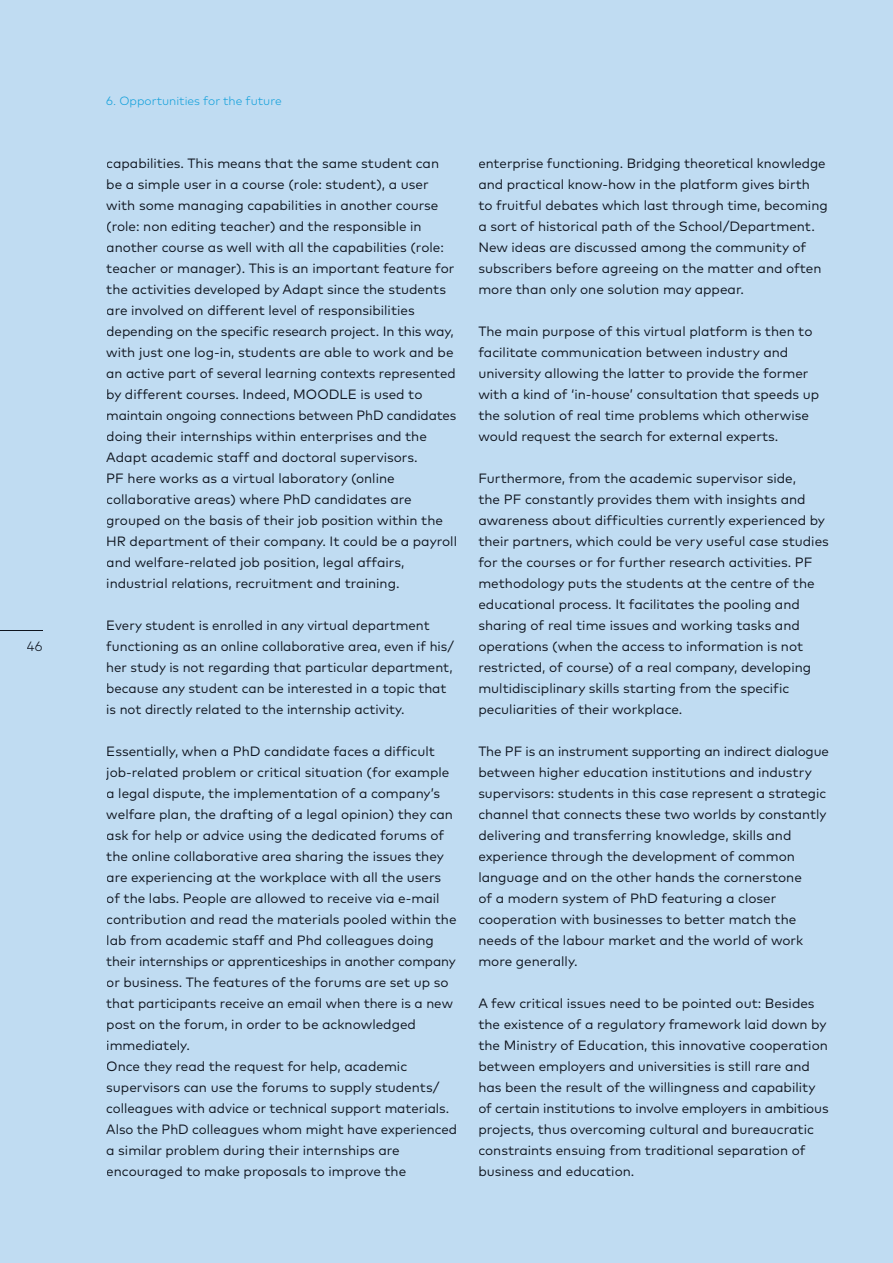
<style>
.page{position:relative;width:893px;height:1263px;background:#c0dcf2}
.page>*{position:absolute;margin:0;border:0;box-sizing:border-box;transform-origin:0 0}
.t1{font:13.5px/21px "Mark OT";color:#0f151f}
.t2{font:300 13.5px "Mark OT";color:#0f151f}
.t3{font:300 12px "Mark OT";color:#12a0db}
</style>
<div class="page">
<hr style="left:0;top:630px;width:43px;height:1px;background:#0f151f">
<p class="t2" style="left:27px;top:638px;width:17px">46</p>
<p class="t3" style="left:106px;top:94px;width:177px">6. Opportunities for the future</p>
<p class="t1" style="left:106px;top:153px;width:352px">capabilities. This means that the same student can be a simple user in a course (role: student), a user with some managing capabilities in another course (role: non editing teacher) and the responsible in another course as well with all the capabilities (role: teacher or manager). This is an important feature for the activities developed by Adapt since the students are involved on different level of responsibilities depending on the specific research project. In this way, with just one log-in, students are able to work and be an active part of several learning contexts represented by different courses. Indeed, MOODLE is used to maintain ongoing connections between PhD candidates doing their internships within enterprises and the Adapt academic staff and doctoral supervisors.<br>PF here works as a virtual laboratory (online collaborative areas) where PhD candidates are grouped on the basis of their job position within the HR department of their company. It could be a payroll and welfare-related job position, legal affairs, industrial relations, recruitment and training.</p>
<p class="t1" style="left:106px;top:615px;width:349px">Every student is enrolled in any virtual department functioning as an online collaborative area, even if his/ her study is not regarding that particular department, because any student can be interested in a topic that is not directly related to the internship activity.</p>
<p class="t1" style="left:106px;top:741px;width:352px">Essentially, when a PhD candidate faces a difficult job-related problem or critical situation (for example a legal dispute, the implementation of a company’s welfare plan, the drafting of a legal opinion) they can ask for help or advice using the dedicated forums of the online collaborative area sharing the issues they are experiencing at the workplace with all the users of the labs. People are allowed to receive via e-mail contribution and read the materials pooled within the lab from academic staff and Phd colleagues doing their internships or apprenticeships in another company or business. The features of the forums are set up so that participants receive an email when there is a new post on the forum, in order to be acknowledged immediately.<br>Once they read the request for help, academic supervisors can use the forums to supply students/ colleagues with advice or technical support materials.<br>Also the PhD colleagues whom might have experienced a similar problem during their internships are encouraged to make proposals to improve the</p>
<p class="t1" style="left:478px;top:153px;width:351px">enterprise functioning. Bridging theoretical knowledge and practical know-how in the platform gives birth<br>to fruitful debates which last through time, becoming a sort of historical path of the School/Department.<br>New ideas are discussed among the community of subscribers before agreeing on the matter and often more than only one solution may appear.</p>
<p class="t1" style="left:478px;top:321px;width:342px">The main purpose of this virtual platform is then to facilitate communication between industry and university allowing the latter to provide the former with a kind of ‘in-house’ consultation that speeds up the solution of real time problems which otherwise would request the search for external experts.</p>
<p class="t1" style="left:478px;top:468px;width:352px">Furthermore, from the academic supervisor side,<br>the PF constantly provides them with insights and awareness about difficulties currently experienced by their partners, which could be very useful case studies for the courses or for further research activities. PF methodology puts the students at the centre of the educational process. It facilitates the pooling and sharing of real time issues and working tasks and operations (when the access to information is not restricted, of course) of a real company, developing multidisciplinary skills starting from the specific peculiarities of their workplace.</p>
<p class="t1" style="left:478px;top:741px;width:352px">The PF is an instrument supporting an indirect dialogue between higher education institutions and industry supervisors: students in this case represent a strategic channel that connects these two worlds by constantly delivering and transferring knowledge, skills and experience through the development of common language and on the other hands the cornerstone<br>of a modern system of PhD featuring a closer cooperation with businesses to better match the needs of the labour market and the world of work more generally.</p>
<p class="t1" style="left:478px;top:993px;width:352px">A few critical issues need to be pointed out: Besides the existence of a regulatory framework laid down by the Ministry of Education, this innovative cooperation between employers and universities is still rare and has been the result of the willingness and capability of certain institutions to involve employers in ambitious projects, thus overcoming cultural and bureaucratic constraints ensuing from traditional separation of business and education.</p>
</div>
